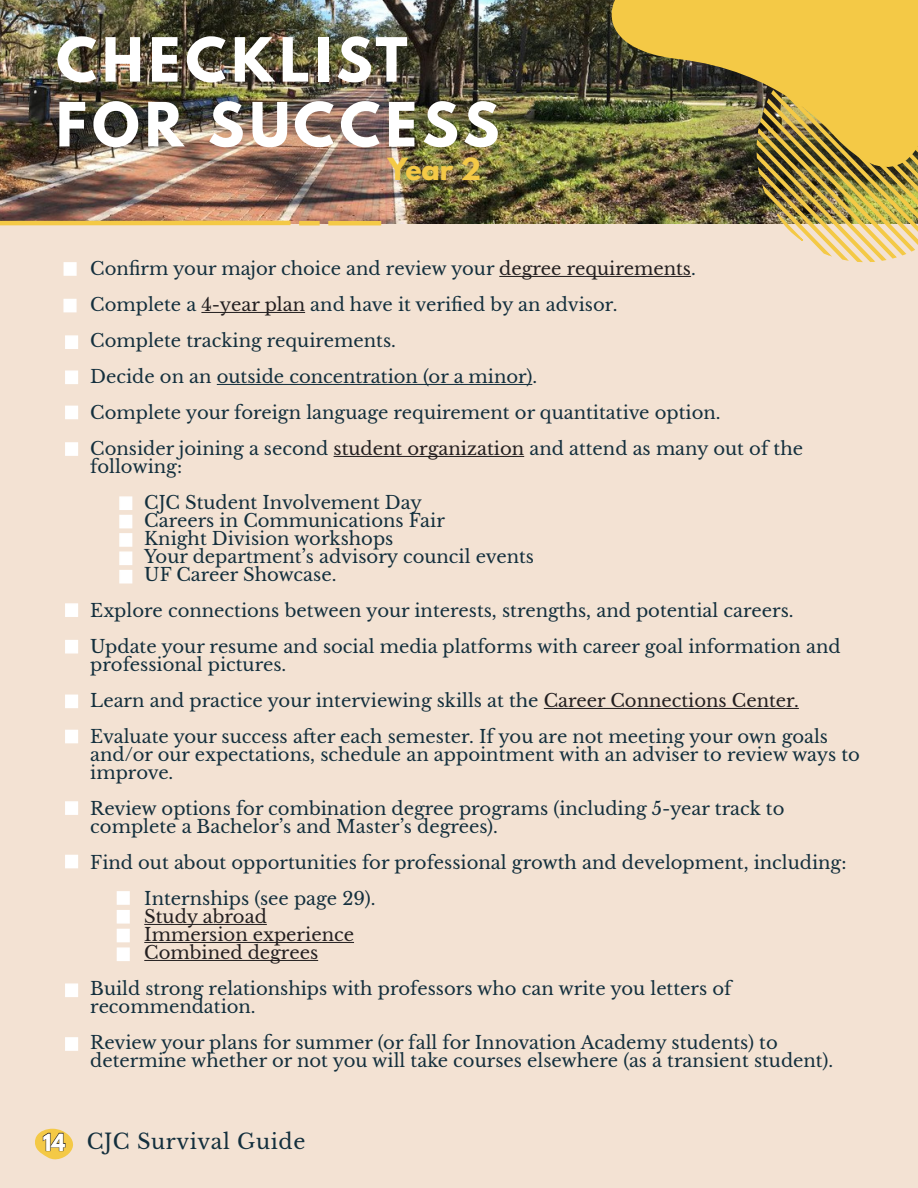
<style>
.page{position:relative;width:918px;height:1188px;background:#f3e2d3}
.page>*{position:absolute;margin:0;border:0;box-sizing:border-box;transform-origin:0 0}
.t1{font:700 54px/64.8px "League Spartan";letter-spacing:.1em;color:#fff}
.t2{font:700 27px "League Spartan";color:#f4c946}
.t3{font:21px "Libre Baskerville";letter-spacing:.03em;color:#132f3d}
.t4{font:18px/18px "Libre Baskerville";color:#132f3d}
.t5{font:18px "Libre Baskerville";color:#231f20}
.s1{color:#231f20}
.s2{font-family:"League Spartan";font-weight:700;color:#231f20}
</style>
<div class="page">
<hr style="left:499px;top:276px;width:192px;height:1px;background:#231f20">
<hr style="left:201px;top:312px;width:104px;height:1px;background:#231f20">
<hr style="left:217px;top:384px;width:315px;height:1px;background:#132f3d">
<hr style="left:334px;top:456px;width:190px;height:1px;background:#231f20">
<hr style="left:544px;top:708px;width:255px;height:1px;background:#231f20">
<hr style="left:144px;top:924px;width:123px;height:1px;background:#231f20">
<hr style="left:144px;top:942px;width:210px;height:1px;background:#231f20">
<hr style="left:144px;top:960px;width:174px;height:1px;background:#231f20">
<div style="left:64px;top:262px;width:13px;height:14px;background:#fff;border:2px solid #fff"></div>
<div style="left:63px;top:299px;width:14px;height:13px;background:#fff;border:2px solid #fff"></div>
<div style="left:65px;top:335px;width:13px;height:14px;background:#fff;border:2px solid #fff"></div>
<div style="left:65px;top:370px;width:13px;height:14px;background:#fff;border:2px solid #fff"></div>
<div style="left:65px;top:406px;width:13px;height:13px;background:#fff"></div>
<div style="left:65px;top:442px;width:13px;height:14px;background:#fff"></div>
<div style="left:119px;top:496px;width:13px;height:14px;background:#fff;border:2px solid #fff"></div>
<div style="left:119px;top:515px;width:13px;height:13px;background:#fff;border:2px solid #fff"></div>
<div style="left:119px;top:533px;width:13px;height:14px;background:#fff;border:2px solid #fff"></div>
<div style="left:119px;top:551px;width:13px;height:14px;background:#fff;border:2px solid #fff"></div>
<div style="left:119px;top:570px;width:13px;height:14px;background:#fff;border:2px solid #fff"></div>
<div style="left:65px;top:603px;width:13px;height:14px;background:#fff;border:2px solid #fff"></div>
<div style="left:65px;top:640px;width:13px;height:14px;background:#fff;border:2px solid #fff"></div>
<div style="left:65px;top:695px;width:13px;height:13px;background:#fff"></div>
<div style="left:65px;top:730px;width:13px;height:13px;background:#fff"></div>
<div style="left:65px;top:801px;width:13px;height:14px;background:#fff;border:2px solid #fff"></div>
<div style="left:65px;top:855px;width:13px;height:13px;background:#fff"></div>
<div style="left:117px;top:891px;width:13px;height:14px;background:#fff"></div>
<div style="left:117px;top:910px;width:13px;height:14px;background:#fff;border:2px solid #fff"></div>
<div style="left:117px;top:929px;width:13px;height:13px;background:#fff"></div>
<div style="left:117px;top:947px;width:13px;height:14px;background:#fff;border:2px solid #fff"></div>
<div style="left:65px;top:983px;width:13px;height:14px;background:#fff;border:2px solid #fff"></div>
<div style="left:65px;top:1037px;width:13px;height:14px;background:#fff"></div>
<img style="left:0;top:0;width:581px;height:223px">
<hr style="left:0;top:221px;width:291px;height:4px;background:#f4c946">
<hr style="left:328px;top:221px;width:53px;height:4px;background:#f4c946">
<hr style="left:299px;top:221px;width:21px;height:4px;background:#f4c946">
<img style="left:581px;top:0;width:337px;height:224px">
<img style="left:755px;top:35px;width:163px;height:228px">
<svg style="left:35px;top:1129px;width:38px;height:31px"></svg>
<p class="t1" style="left:56px;top:27px;width:445px">CHECKLIST<br>FOR SUCCESS</p>
<p class="t2" style="left:388px;top:148px;width:95px">Year 2</p>
<p class="t4" style="left:90px;top:260px;width:607px">Confirm your major choice and review your <span class="s1">degree requirements</span>.</p>
<p class="t4" style="left:90px;top:296px;width:529px">Complete a <span class="s1">4-year plan</span> and have it verified by an advisor.</p>
<p class="t4" style="left:90px;top:332px;width:307px">Complete tracking requirements.</p>
<p class="t4" style="left:90px;top:368px;width:448px">Decide on an outside concentration (or a minor).</p>
<p class="t4" style="left:90px;top:404px;width:632px">Complete your foreign language requirement or quantitative option.</p>
<p class="t4" style="left:90px;top:440px;width:714px">Consider joining a second <span class="s1">student organization</span> and attend as many out of the</p>
<p class="t4" style="left:90px;top:458px;width:93px">following:</p>
<p class="t4" style="left:144px;top:494px;width:279px">CJC Student Involvement Day</p>
<p class="t4" style="left:144px;top:512px;width:302px">Careers in Communications Fair</p>
<p class="t4" style="left:144px;top:530px;width:251px">Knight Division workshops</p>
<p class="t4" style="left:144px;top:548px;width:391px">Your department’s advisory council events</p>
<p class="t4" style="left:144px;top:566px;width:194px">UF Career Showcase.</p>
<p class="t4" style="left:90px;top:602px;width:705px">Explore connections between your interests, strengths, and potential careers.</p>
<p class="t4" style="left:90px;top:638px;width:752px">Update your resume and social media platforms with career goal information and</p>
<p class="t4" style="left:90px;top:656px;width:198px">professional pictures.</p>
<p class="t4" style="left:90px;top:692px;width:710px">Learn and practice your interviewing skills at the <span class="s1">Career Connections Center.</span></p>
<p class="t4" style="left:90px;top:728px;width:771px">Evaluate your success after each semester. If you are not meeting your own goals and/or our expectations, schedule an appointment with an adviser to review ways to improve.</p>
<p class="t4" style="left:90px;top:800px;width:696px">Review options for combination degree programs (including 5-year track to</p>
<p class="t4" style="left:90px;top:818px;width:409px">complete a Bachelor’s and Master’s degrees).</p>
<p class="t4" style="left:90px;top:854px;width:758px">Find out about opportunities for professional growth and development, including:</p>
<p class="t4" style="left:144px;top:890px;width:233px">Internships (see page 29).</p>
<p class="t5" style="left:144px;top:906px;width:124px">Study abroad</p>
<p class="t5" style="left:144px;top:924px;width:211px">Immersion experience</p>
<p class="t5" style="left:144px;top:942px;width:175px">Combined degrees</p>
<p class="t4" style="left:90px;top:980px;width:643px">Build strong relationships with professors who can write you letters of</p>
<p class="t4" style="left:90px;top:998px;width:167px">recommendation.</p>
<p class="t4" style="left:90px;top:1034px;width:689px">Review your plans for summer (or fall for Innovation Academy students) to</p>
<p class="t4" style="left:90px;top:1052px;width:744px">determine whether or not you will take courses elsewhere (as a transient student).</p>
<p class="t3" style="left:43px;top:1129px;width:264px"><span class="s2">14</span> CJC Survival Guide</p>
</div>
